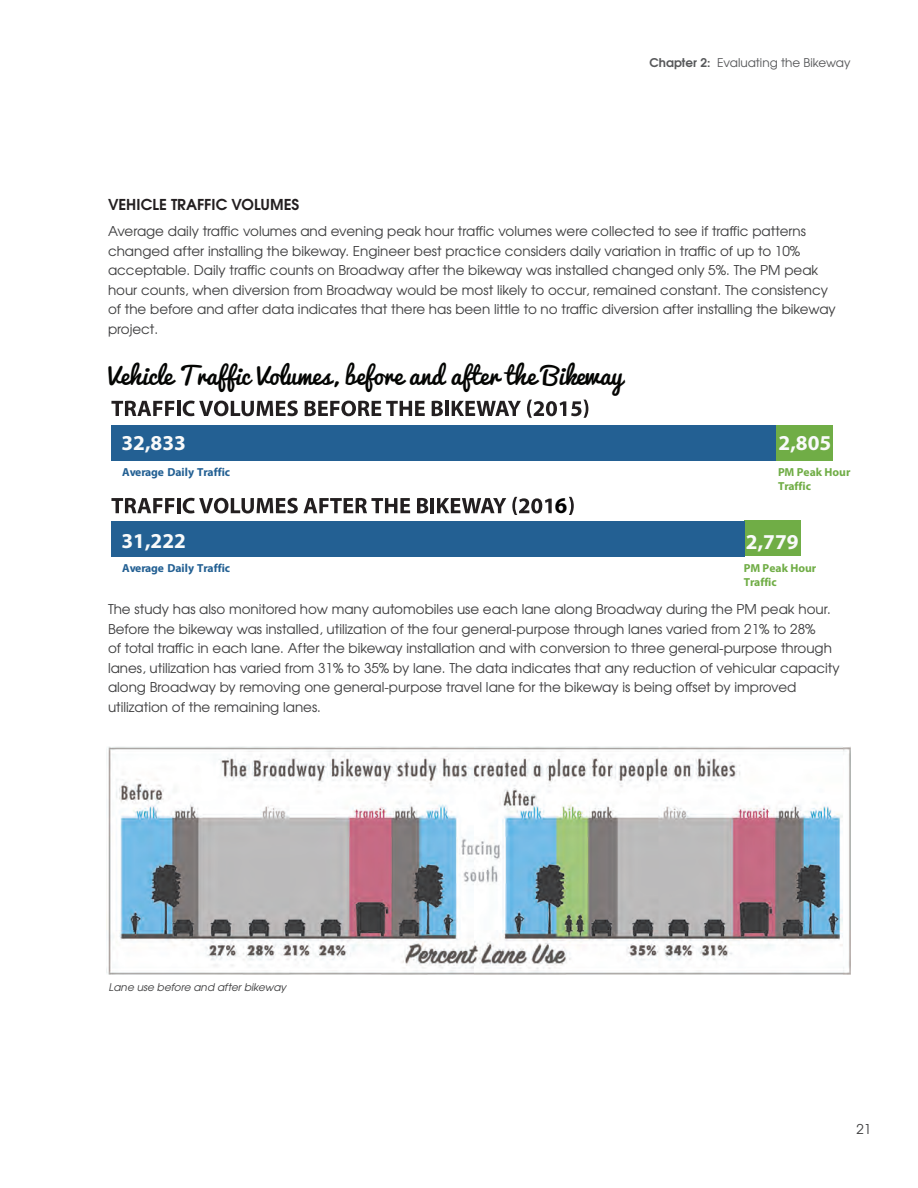
<style>
.page{position:relative;width:918px;height:1188px;background:#fff}
.page>*{position:absolute;margin:0;border:0;box-sizing:border-box;transform-origin:0 0}
.t1{font:24px "Pacifico";color:#040503}
.t2{font:700 22.5px "Myriad Pro";color:#000}
.t3{font:700 21.3px "Myriad Pro";color:#f9fafa}
.t4{font:700 15px "Te X Gyre Adventor";color:#231f20}
.t5{font:13.5px/19.5px "Te X Gyre Adventor";color:#3e3e3f}
.t6{font:12px "Te X Gyre Adventor";color:#57585a}
.t7{font:700 11.7px "Myriad Pro";color:#236093}
.t8{font:700 11.7px/14px "Myriad Pro";color:#70ad46}
.t9{font:italic 10.5px "Te X Gyre Adventor";color:#3e3e3f}
.s1{font-weight:700}
</style>
<div class="page">
<div style="left:744px;top:521px;width:56px;height:35px;background:#70ad46"></div>
<div style="left:111px;top:521px;width:633px;height:35px;background:#236093"></div>
<svg style="left:111px;top:498px;width:63px;height:15px"></svg>
<hr style="left:177px;top:498px;width:3px;height:15px;background:#231f20">
<svg style="left:183px;top:498px;width:115px;height:15px"></svg>
<svg style="left:304px;top:498px;width:106px;height:15px"></svg>
<svg style="left:417px;top:498px;width:11px;height:15px"></svg>
<hr style="left:431px;top:498px;width:3px;height:15px;background:#231f20">
<svg style="left:437px;top:498px;width:69px;height:15px"></svg>
<svg style="left:512px;top:497px;width:40px;height:18px"></svg>
<svg style="left:569px;top:497px;width:5px;height:18px"></svg>
<svg style="left:111px;top:401px;width:63px;height:15px"></svg>
<hr style="left:177px;top:401px;width:3px;height:15px;background:#231f20">
<svg style="left:183px;top:401px;width:115px;height:15px"></svg>
<svg style="left:305px;top:401px;width:120px;height:15px"></svg>
<svg style="left:432px;top:401px;width:11px;height:15px"></svg>
<hr style="left:445px;top:401px;width:4px;height:15px;background:#231f20">
<svg style="left:452px;top:401px;width:69px;height:15px"></svg>
<svg style="left:527px;top:400px;width:61px;height:18px"></svg>
<div style="left:111px;top:426px;width:666px;height:35px;background:#236093"></div>
<div style="left:776px;top:426px;width:57px;height:35px;background:#70ad46"></div>
<img style="left:107px;top:747px;width:743px;height:228px">
<p class="t6" style="left:650px;top:53px;width:202px"><span class="s1">Chapter 2:</span> Evaluating the Bikeway</p>
<p class="t4" style="left:108px;top:192px;width:193px">VEHICLE TRAFFIC VOLUMES</p>
<p class="t5" style="left:108px;top:221px;width:729px">Average daily traffic volumes and evening peak hour traffic volumes were collected to see if traffic patterns changed after installing the bikeway. Engineer best practice considers daily variation in traffic of up to 10% acceptable. Daily traffic counts on Broadway after the bikeway was installed changed only 5%. The PM peak hour counts, when diversion from Broadway would be most likely to occur, remained constant. The consistency of the before and after data indicates that there has been little to no traffic diversion after installing the bikeway project.</p>
<p class="t1" style="left:108px;top:354px;width:516px">Vehicle Traffic Volumes, before and after the Bikeway</p>
<p class="t3" style="left:121px;top:429px;width:66px">32,833</p>
<p class="t3" style="left:779px;top:429px;width:54px">2,805</p>
<p class="t7" style="left:122px;top:464px;width:110px">Average Daily Traffic</p>
<p class="t2" style="left:555px;top:491px;width:14px">6</p>
<p class="t8" style="left:778px;top:464px;width:74px">PM Peak Hour<br>Traffic</p>
<p class="t3" style="left:121px;top:527px;width:66px">31,222</p>
<p class="t3" style="left:746px;top:528px;width:54px">2,779</p>
<p class="t7" style="left:122px;top:560px;width:110px">Average Daily Traffic</p>
<p class="t8" style="left:744px;top:561px;width:74px">PM Peak Hour<br>Traffic</p>
<p class="t5" style="left:108px;top:599px;width:733px">The study has also monitored how many automobiles use each lane along Broadway during the PM peak hour.<br>Before the bikeway was installed, utilization of the four general-purpose through lanes varied from 21% to 28%<br>of total traffic in each lane. After the bikeway installation and with conversion to three general-purpose through lanes, utilization has varied from 31% to 35% by lane. The data indicates that any reduction of vehicular capacity along Broadway by removing one general-purpose travel lane for the bikeway is being offset by improved utilization of the remaining lanes.</p>
<p class="t9" style="left:109px;top:978px;width:179px">Lane use before and after bikeway</p>
<p class="t5" style="left:856px;top:1119px;width:16px">21</p>
</div>
